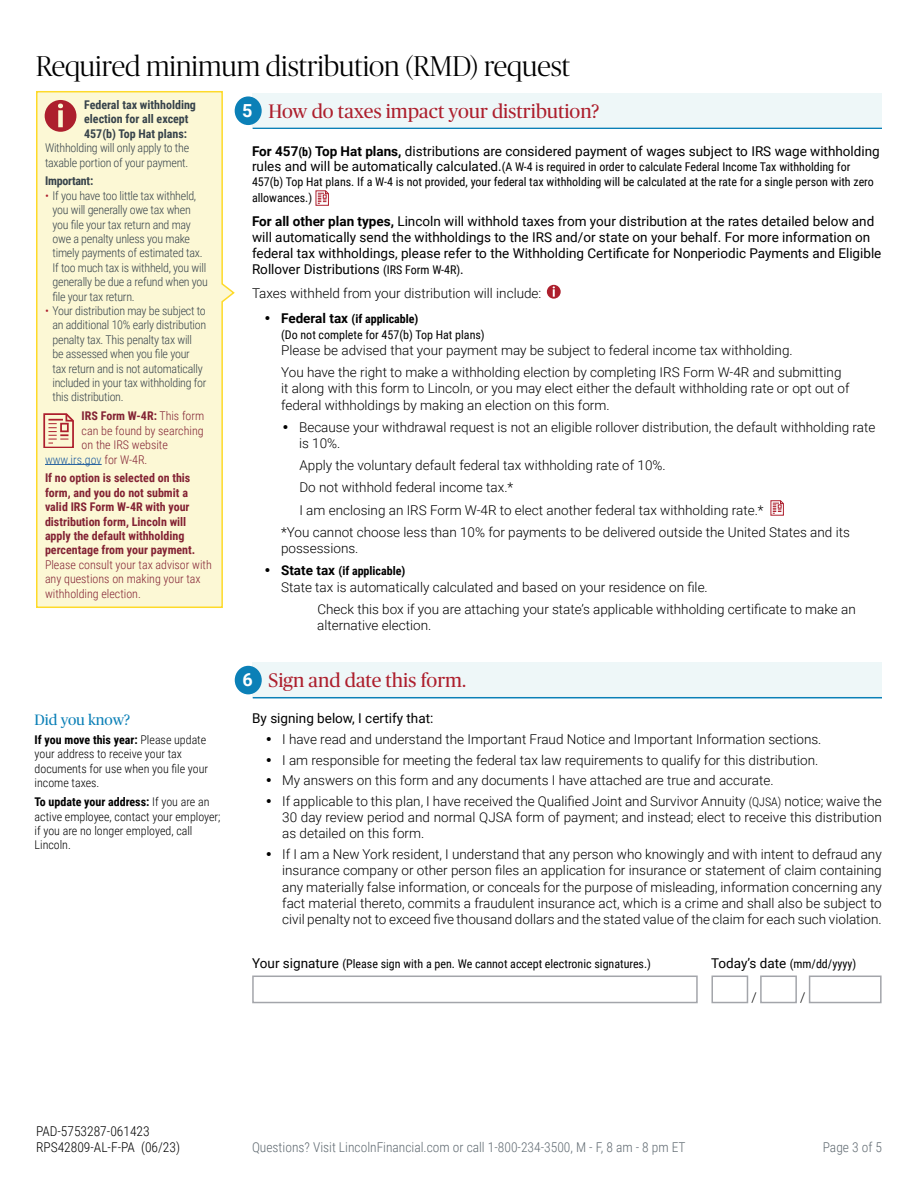
<style>
.page{position:relative;width:918px;height:1188px;background:#fff}
.page>*{position:absolute;margin:0;border:0;box-sizing:border-box;transform-origin:0 0}
.t1{font:300 28.5px "Publico Banner";color:#000}
.t2{font:19.5px "Publico Headline";color:#ad1f2d}
.Know_-_H1{font:15px "Publico Headline";color:#0b80b7}
.Bullets{font:300 13.5px/16.2px "Roboto";color:#010101}
.H4{font:13.5px/16.2px "Roboto";color:#010101}
.Body{font:300 13.5px/16.2px "Roboto";color:#010101}
.t3{font:300 13.5px "Roboto Condensed";color:#616b72}
.H4-2{font:300 13.5px "Roboto";color:#010101}
.t4{font:300 13.5px/16.2px "Roboto Condensed";color:#000}
.Info_-_body{font:300 12px/14.4px "Roboto Condensed";letter-spacing:-.02em;color:#37434b}
.H4-3{font:12px/15px "Roboto Condensed";color:#010101}
.Docs_-_body{font:700 12px/14.4px "Roboto Condensed";color:#832334}
.Know_-_body{font:300 12px/14.4px "Roboto Condensed";color:#000}
.Signature{font:12px "Roboto Condensed";color:#010101}
.Info_-_body-2{font:700 12px "Roboto Condensed";color:#37434b}
.Docs_-_body-2{font:300 12px "Roboto Condensed";color:#832334}
.t5{font:700 12px "Roboto Condensed";color:#010101}
.Docs_-_body-3{font:300 12px "Roboto Condensed";color:#215e9e}
.Info_-_body-3{font:700 12px "Roboto Condensed";letter-spacing:-.02em;color:#37434b}
.s1{color:#ad1f2d}
.s2{font-weight:300}
.s3{color:#832334}
.s4{font-weight:700}
.s5{font-family:"Roboto";font-weight:700;font-size:18px;color:#fff}
.s6{font-family:"Roboto Condensed";font-weight:700;font-size:12px}
.s7{font-family:"Roboto";font-size:13.5px}
.s8{font-family:"Roboto Condensed";font-size:12px}
.s9{font-family:"Roboto";font-weight:700;font-size:13.5px}
</style>
<div class="page">
<svg style="left:316px;top:190px;width:13px;height:16px"></svg>
<svg style="left:547px;top:285px;width:14px;height:14px"></svg>
<div style="left:253px;top:93px;width:629px;height:36px;background:#eef7f8"></div>
<hr style="left:253px;top:128px;width:629px;height:1px;background:#0b80b7">
<div style="left:235px;top:96px;width:27px;height:29px;background:#0b80b7;border-radius:50%"></div>
<svg style="left:771px;top:500px;width:13px;height:16px"></svg>
<svg style="left:36px;top:91px;width:200px;height:517px;background:#fcf8d7"></svg>
<svg style="left:45px;top:100px;width:31px;height:32px"></svg>
<svg style="left:44px;top:413px;width:30px;height:34px"></svg>
<div style="left:252px;top:976px;width:446px;height:27px;border:2px solid #a3a5aa"></div>
<div style="left:711px;top:976px;width:37px;height:27px;border:2px solid #a3a5aa"></div>
<div style="left:760px;top:976px;width:37px;height:27px;border:2px solid #a3a5aa"></div>
<div style="left:809px;top:976px;width:73px;height:27px;border:2px solid #a3a5aa"></div>
<div style="left:253px;top:662px;width:629px;height:36px;background:#eef7f8"></div>
<hr style="left:253px;top:697px;width:629px;height:1px;background:#0b80b7">
<div style="left:235px;top:666px;width:27px;height:28px;background:#0b80b7;border-radius:50%"></div>
<h1 class="t1" style="left:36px;top:48px;width:536px">Required minimum distribution (RMD) request</h1>
<p class="Info_-_body-2" style="left:84px;top:96px;width:113px">Federal tax withholding</p>
<p class="Info_-_body-2" style="left:84px;top:111px;width:106px">election for all except</p>
<p class="Info_-_body-2" style="left:84px;top:125px;width:105px">457(b) Top Hat plans:</p>
<p class="Info_-_body" style="left:45px;top:140px;width:146px">Withholding will only apply to the</p>
<p class="Info_-_body" style="left:45px;top:155px;width:145px">taxable portion of your payment.</p>
<p class="Info_-_body-3" style="left:45px;top:173px;width:50px">Important:</p>
<p class="Info_-_body" style="left:52px;top:188px;width:157px;text-indent:-8px"><span class="s1">•</span> If you have too little tax withheld, you will generally owe tax when you file your tax return and may owe a penalty unless you make timely payments of estimated tax.<br>If too much tax is withheld, you will generally be due a refund when you file your tax return.</p>
<p class="Info_-_body" style="left:52px;top:303px;width:156px;text-indent:-8px"><span class="s1">•</span> Your distribution may be subject to an additional 10% early distribution penalty tax. This penalty tax will<br>be assessed when you file your tax return and is not automatically included in your tax withholding for this distribution.</p>
<p class="Docs_-_body" style="left:82px;top:408px;width:124px">IRS Form W-4R: <span class="s2">This form</span></p>
<p class="Docs_-_body-2" style="left:82px;top:422px;width:124px">can be found by searching</p>
<p class="Docs_-_body-2" style="left:82px;top:436px;width:88px">on the IRS website</p>
<p class="Docs_-_body-3" style="left:45px;top:451px;width:104px">www.irs.gov <span class="s3">for W-4R.</span></p>
<p class="Docs_-_body" style="left:45px;top:471px;width:168px">If no option is selected on this form, and you do not submit a valid IRS Form W-4R with your distribution form, Lincoln will apply the default withholding percentage from your payment.<br><span class="s2">Please consult your tax advisor with any questions on making your tax withholding election.</span></p>
<h1 class="Know_-_H1" style="left:35px;top:709px;width:97px">Did you know?</h1>
<p class="Know_-_body" style="left:35px;top:732px;width:175px"><span class="s4">If you move this year:</span> Please update your address to receive your tax documents for use when you file your income taxes.</p>
<p class="Know_-_body" style="left:35px;top:794px;width:187px"><span class="s4">To update your address:</span> If you are an active employee, contact your employer; if you are no longer employed, call<br>Lincoln.</p>
<h1 class="t2" style="left:242px;top:97px;width:359px"><span class="s5">5</span> How do taxes impact your distribution?</h1>
<p class="H4" style="left:252px;top:142px;width:629px"><span class="s4">For 457</span><span class="s6">(b)</span> <span class="s4">Top Hat plans,</span> distributions are considered payment of wages subject to IRS wage withholding</p>
<p class="H4-3" style="left:252px;top:158px;width:623px"><span class="s7">rules and will be automatically calculated.</span>(A W-4 is required in order to calculate Federal Income Tax withholding for<br>457(b) Top Hat plans. If a W-4 is not provided, your federal tax withholding will be calculated at the rate for a single person with zero</p>
<p class="H4-3" style="left:252px;top:190px;width:62px">allowances.)</p>
<p class="H4" style="left:252px;top:212px;width:631px"><span class="s4">For all other plan types,</span> Lincoln will withhold taxes from your distribution at the rates detailed below and will automatically send the withholdings to the IRS and/or state on your behalf. For more information on federal tax withholdings, please refer to the Withholding Certificate for Nonperiodic Payments and Eligible Rollover Distributions <span class="s8">(IRS Form W-4R)</span>.</p>
<p class="H4-2" style="left:252px;top:284px;width:291px">Taxes withheld from your distribution will include:</p>
<p class="H4-3" style="left:281px;top:310px;width:205px;line-height:16.2px"><span class="s9">Federal tax</span> <span class="s4">(if applicable)<br></span>(Do not complete for 457(b) Top Hat plans)</p>
<p class="Bullets" style="left:281px;top:342px;width:513px">Please be advised that your payment may be subject to federal income tax withholding.</p>
<p class="Bullets" style="left:281px;top:364px;width:570px">You have the right to make a withholding election by completing IRS Form W-4R and submitting it along with this form to Lincoln, or you may elect either the default withholding rate or opt out of federal withholdings by making an election on this form.</p>
<p class="Bullets" style="left:299px;top:418px;width:578px">Because your withdrawal request is not an eligible rollover distribution, the default withholding rate is 10%.</p>
<p class="Body" style="left:299px;top:457px;width:368px">Apply the voluntary default federal tax withholding rate of 10%.</p>
<p class="Body" style="left:299px;top:479px;width:215px">Do not withhold federal income tax.*</p>
<p class="Body" style="left:299px;top:501px;width:466px">I am enclosing an IRS Form W-4R to elect another federal tax withholding rate.*</p>
<p class="Body" style="left:281px;top:524px;width:570px">*You cannot choose less than 10% for payments to be delivered outside the United States and its possessions.</p>
<p class="t5" style="left:281px;top:563px;width:126px"><span class="s7">State tax</span> (if applicable)</p>
<p class="Bullets" style="left:281px;top:578px;width:428px">State tax is automatically calculated and based on your residence on file.</p>
<p class="Body" style="left:317px;top:600px;width:540px">Check this box if you are attaching your state’s applicable withholding certificate to make an alternative election.</p>
<h1 class="t2" style="left:242px;top:667px;width:225px"><span class="s5">6</span> Sign and date this form.</h1>
<p class="H4" style="left:252px;top:710px;width:183px">By signing below, I certify that:</p>
<p class="Bullets" style="left:282px;top:731px;width:541px">I have read and understand the Important Fraud Notice and Important Information sections.</p>
<p class="Bullets" style="left:282px;top:751px;width:538px">I am responsible for meeting the federal tax law requirements to qualify for this distribution.</p>
<p class="Bullets" style="left:282px;top:772px;width:493px">My answers on this form and any documents I have attached are true and accurate.</p>
<p class="Bullets" style="left:282px;top:793px;width:601px;text-align:justify">If applicable to this plan, I have received the Qualified Joint and Survivor Annuity <span class="s8">(QJSA)</span> notice; waive the 30 day review period and normal QJSA form of payment; and instead; elect to receive this distribution as detailed on this form.</p>
<p class="Bullets" style="left:282px;top:846px;width:601px;text-align:justify">If I am a New York resident, I understand that any person who knowingly and with intent to defraud any insurance company or other person files an application for insurance or statement of claim containing any materially false information, or conceals for the purpose of misleading, information concerning any fact material thereto, commits a fraudulent insurance act, which is a crime and shall also be subject to civil penalty not to exceed five thousand dollars and the stated value of the claim for each such violation.</p>
<p class="Signature" style="left:252px;top:956px;width:400px"><span class="s7">Your signature</span> (Please sign with a pen. We cannot accept electronic signatures.)</p>
<p class="Signature" style="left:711px;top:956px;width:147px"><span class="s7">Today’s date</span> (mm/dd/yyyy)</p>
<p class="Body" style="left:752px;top:988px;width:7px">/</p>
<p class="Body" style="left:800px;top:988px;width:7px">/</p>
<p class="t4" style="left:36px;top:1122px;width:146px">PAD-5753287-061423<br>RPS42809-AL-F-PA (06/23)</p>
<p class="t3" style="left:252px;top:1138px;width:435px">Questions? Visit LincolnFinancial.com or call 1-800-234-3500, M - F, 8 am - 8 pm ET</p>
<p class="t3" style="left:823px;top:1138px;width:61px">Page 3 of 5</p>
</div>
